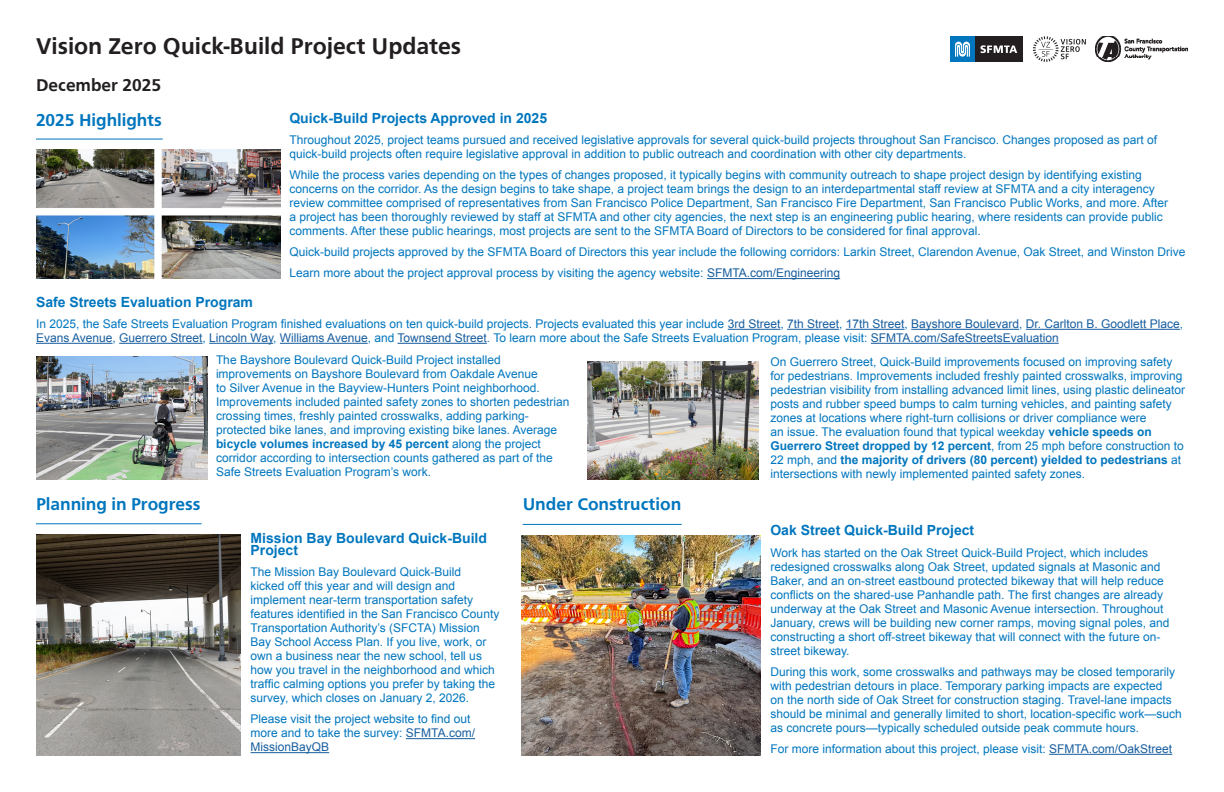
<style>
.page{position:relative;width:1224px;height:792px;background:#fff}
.page>*{position:absolute;margin:0;border:0;box-sizing:border-box;transform-origin:0 0}
.t1{font:700 24px "Graphein Pro";color:#231f20}
.t2{font:700 18px "Graphein Pro";color:#0076be}
.t3{font:700 18px "Graphein Pro";color:#231f20}
.t4{font:700 14px/12px "Arial";color:#0076be}
.t5{font:12px/14px "Arial";color:#0076be}
.s1{color:#175d9e}
.s2{font-weight:700}
</style>
<div class="page">
<svg style="left:1033px;top:36px;width:53px;height:26px"></svg>
<div style="left:950px;top:36px;width:73px;height:26px;background:#0076be"></div>
<svg style="left:955px;top:42px;width:15px;height:15px"></svg>
<div style="left:975px;top:36px;width:48px;height:26px;background:#231f20"></div>
<svg style="left:980px;top:45px;width:37px;height:8px"></svg>
<img style="left:1095px;top:36px;width:93px;height:26px">
<hr style="left:523px;top:524px;width:159px;height:1px;background:#0076be">
<hr style="left:1049px;top:754px;width:123px;height:1px;background:#175d9e">
<img style="left:521px;top:536px;width:239px;height:220px">
<hr style="left:36px;top:523px;width:166px;height:1px;background:#0076be">
<hr style="left:406px;top:738px;width:69px;height:1px;background:#175d9e">
<hr style="left:251px;top:752px;width:78px;height:1px;background:#175d9e">
<img style="left:36px;top:534px;width:204px;height:222px">
<hr style="left:728px;top:329px;width:52px;height:1px;background:#175d9e">
<hr style="left:787px;top:329px;width:52px;height:1px;background:#175d9e">
<hr style="left:846px;top:329px;width:58px;height:1px;background:#175d9e">
<hr style="left:911px;top:329px;width:108px;height:1px;background:#175d9e">
<hr style="left:1026px;top:329px;width:154px;height:1px;background:#175d9e">
<hr style="left:36px;top:343px;width:77px;height:1px;background:#175d9e">
<hr style="left:119px;top:343px;width:84px;height:1px;background:#175d9e">
<hr style="left:209px;top:343px;width:64px;height:1px;background:#175d9e">
<hr style="left:280px;top:343px;width:88px;height:1px;background:#175d9e">
<hr style="left:398px;top:343px;width:89px;height:1px;background:#175d9e">
<hr style="left:871px;top:343px;width:188px;height:1px;background:#175d9e">
<img style="left:36px;top:356px;width:171px;height:124px">
<img style="left:36px;top:150px;width:245px;height:129px">
<hr style="left:36px;top:139px;width:127px;height:1px;background:#0076be">
<hr style="left:707px;top:278px;width:133px;height:1px;background:#175d9e">
<img style="left:588px;top:361px;width:171px;height:118px">
<p class="t1" style="left:36px;top:32px;width:427px">Vision Zero Quick-Build Project Updates</p>
<p class="t3" style="left:36px;top:75px;width:127px">December 2025</p>
<p class="t2" style="left:36px;top:110px;width:127px">2025 Highlights</p>
<p class="t4" style="left:289px;top:112px;width:259px">Quick-Build Projects Approved in 2025</p>
<p class="t5" style="left:289px;top:133px;width:869px">Throughout 2025, project teams pursued and received legislative approvals for several quick-build projects throughout San Francisco. Changes proposed as part of quick-build projects often require legislative approval in addition to public outreach and coordination with other city departments.</p>
<p class="t5" style="left:289px;top:168px;width:880px">While the process varies depending on the types of changes proposed, it typically begins with community outreach to shape project design by identifying existing concerns on the corridor. As the design begins to take shape, a project team brings the design to an interdepartmental staff review at SFMTA and a city interagency review committee comprised of representatives from San Francisco Police Department, San Francisco Fire Department, San Francisco Public Works, and more. After a project has been thoroughly reviewed by staff at SFMTA and other city agencies, the next step is an engineering public hearing, where residents can provide public comments. After these public hearings, most projects are sent to the SFMTA Board of Directors to be considered for final approval.</p>
<p class="t5" style="left:289px;top:245px;width:897px">Quick-build projects approved by the SFMTA Board of Directors this year include the following corridors: Larkin Street, Clarendon Avenue, Oak Street, and Winston Drive</p>
<p class="t5" style="left:289px;top:266px;width:552px">Learn more about the project approval process by visiting the agency website: <span class="s1">SFMTA.com/Engineering</span></p>
<p class="t4" style="left:36px;top:296px;width:219px">Safe Streets Evaluation Program</p>
<p class="t5" style="left:36px;top:317px;width:1149px">In 2025, the Safe Streets Evaluation Program finished evaluations on ten quick-build projects. Projects evaluated this year include <span class="s1">3rd Street</span>, <span class="s1">7th Street</span>, <span class="s1">17th Street</span>, <span class="s1">Bayshore Boulevard</span>, <span class="s1">Dr. Carlton B. Goodlett Place</span>,<br><span class="s1">Evans Avenue</span>, <span class="s1">Guerrero Street</span>, <span class="s1">Lincoln Way</span>, <span class="s1">Williams Avenue</span>, and <span class="s1">Townsend Street</span>. To learn more about the Safe Streets Evaluation Program, please visit: <span class="s1">SFMTA.com/SafeStreetsEvaluation</span></p>
<p class="t2" style="left:36px;top:494px;width:166px">Planning in Progress</p>
<p class="t5" style="left:216px;top:353px;width:355px">The Bayshore Boulevard Quick-Build Project installed improvements on Bayshore Boulevard from Oakdale Avenue<br>to Silver Avenue in the Bayview-Hunters Point neighborhood.<br>Improvements included painted safety zones to shorten pedestrian crossing times, freshly painted crosswalks, adding parking&shy;protected bike lanes, and improving existing bike lanes. Average <span class="s2">bicycle volumes increased by 45 percent</span> along the project corridor according to intersection counts gathered as part of the Safe Streets Evaluation Program’s work.</p>
<p class="t5" style="left:770px;top:355px;width:416px">On Guerrero Street, Quick-Build improvements focused on improving safety for pedestrians. Improvements included freshly painted crosswalks, improving pedestrian visibility from installing advanced limit lines, using plastic delineator posts and rubber speed bumps to calm turning vehicles, and painting safety zones at locations where right-turn collisions or driver compliance were<br>an issue. The evaluation found that typical weekday <span class="s2">vehicle speeds on Guerrero Street dropped by 12 percent</span>, from 25 mph before construction to 22 mph, and <span class="s2">the majority of drivers (80 percent) yielded to pedestrians</span> at intersections with newly implemented painted safety zones.</p>
<p class="t4" style="left:251px;top:533px;width:238px">Mission Bay Boulevard Quick-Build<br>Project</p>
<p class="t5" style="left:251px;top:565px;width:250px">The Mission Bay Boulevard Quick-Build<br>kicked off this year and will design and implement near-term transportation safety features identified in the San Francisco County Transportation Authority’s (SFCTA) Mission Bay School Access Plan. If you live, work, or own a business near the new school, tell us how you travel in the neighborhood and which traffic calming options you prefer by taking the survey, which closes on January 2, 2026.</p>
<p class="t5" style="left:251px;top:712px;width:226px">Please visit the project website to find out more and to take the survey: <span class="s1">SFMTA.com/<br>MissionBayQB</span></p>
<p class="t2" style="left:523px;top:494px;width:160px">Under Construction</p>
<p class="t4" style="left:770px;top:525px;width:205px">Oak Street Quick-Build Project</p>
<p class="t5" style="left:770px;top:546px;width:401px">Work has started on the Oak Street Quick-Build Project, which includes redesigned crosswalks along Oak Street, updated signals at Masonic and Baker, and an on-street eastbound protected bikeway that will help reduce conflicts on the shared-use Panhandle path. The first changes are already underway at the Oak Street and Masonic Avenue intersection. Throughout January, crews will be building new corner ramps, moving signal poles, and constructing a short off-street bikeway that will connect with the future on&shy;street bikeway.</p>
<p class="t5" style="left:770px;top:665px;width:413px">During this work, some crosswalks and pathways may be closed temporarily with pedestrian detours in place. Temporary parking impacts are expected<br>on the north side of Oak Street for construction staging. Travel-lane impacts should be minimal and generally limited to short, location-specific work—such as concrete pours—typically scheduled outside peak commute hours.</p>
<p class="t5" style="left:770px;top:742px;width:403px">For more information about this project, please visit: <span class="s1">SFMTA.com/OakStreet</span></p>
</div>
